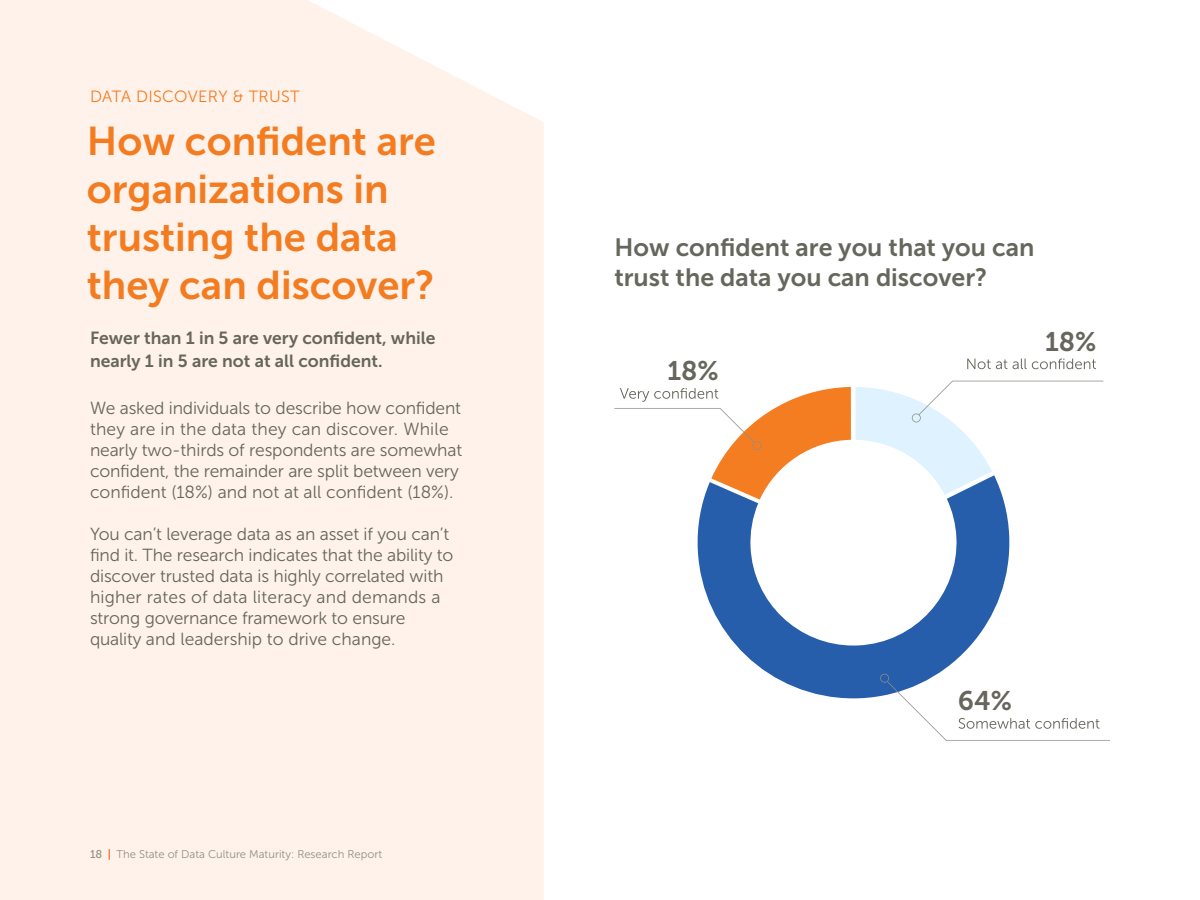
<style>
.page{position:relative;width:1200px;height:900px;background:#fff}
.page>*{position:absolute;margin:0;border:0;box-sizing:border-box;transform-origin:0 0}
.t1{font:40px/48px "Museo Sans 700";color:#f47c20}
.t2{font:26.88px "Museo Sans 700";color:#66665c}
.t3{font:25px/30px "Museo Sans 700";color:#65665c}
.t4{font:17.5px/21px "Museo Sans 300";letter-spacing:-.01em;color:#65665c}
.t5{font:17.5px/22.5px "Museo Sans 700";color:#65665c}
.t6{font:16.25px "Museo Sans 300";letter-spacing:.02em;color:#f47c20}
.t7{font:11.25px "Museo Sans 300";color:#929185}
.s1{font-family:"Museo Sans 500"}
.s2{font-family:"Museo Sans 700";color:#f26a24}
</style>
<div class="page">
<div style="left:0;top:0;width:544px;height:900px;background:#fff2eb"></div>
<svg style="left:697px;top:503px;width:313px;height:196px"></svg>
<svg style="left:614px;top:381px;width:489px;height:122px"></svg>
<svg style="left:967px;top:359px;width:129px;height:10px"></svg>
<svg style="left:880px;top:674px;width:230px;height:67px"></svg>
<p class="t6" style="left:90px;top:88px;width:211px">DATA DISCOVERY &amp; TRUST</p>
<h1 class="t1" style="left:87px;top:117px;width:351px">How confident are organizations in trusting the data they can discover?</h1>
<p class="t5" style="left:90px;top:327px;width:347px">Fewer than 1 in 5 are very confident, while nearly 1 in 5 are not at all confident.</p>
<p class="t4" style="left:90px;top:397px;width:374px">We asked individuals to describe how confident they are in the data they can discover. While nearly two-thirds of respondents are somewhat confident, the remainder are split between very confident (18%) and not at all confident (18%).</p>
<p class="t4" style="left:90px;top:523px;width:365px">You can’t leverage data as an asset if you can’t find it. The research indicates that the ability to discover trusted data is highly correlated with higher rates of data literacy and demands a strong governance framework to ensure quality and leadership to drive change.</p>
<p class="t7" style="left:90px;top:848px;width:294px"><span class="s1">18</span> <span class="s2">|</span> The State of Data Culture Maturity: Research Report</p>
<h3 class="t3" style="left:614px;top:232px;width:421px">How confident are you that you can trust the data you can discover?</h3>
<h2 class="t2" style="left:667px;top:356px;width:53px">18%</h2>
<h2 class="t2" style="left:1045px;top:326px;width:53px">18%</h2>
<h2 class="t2" style="left:958px;top:686px;width:56px">64%</h2>
</div>
